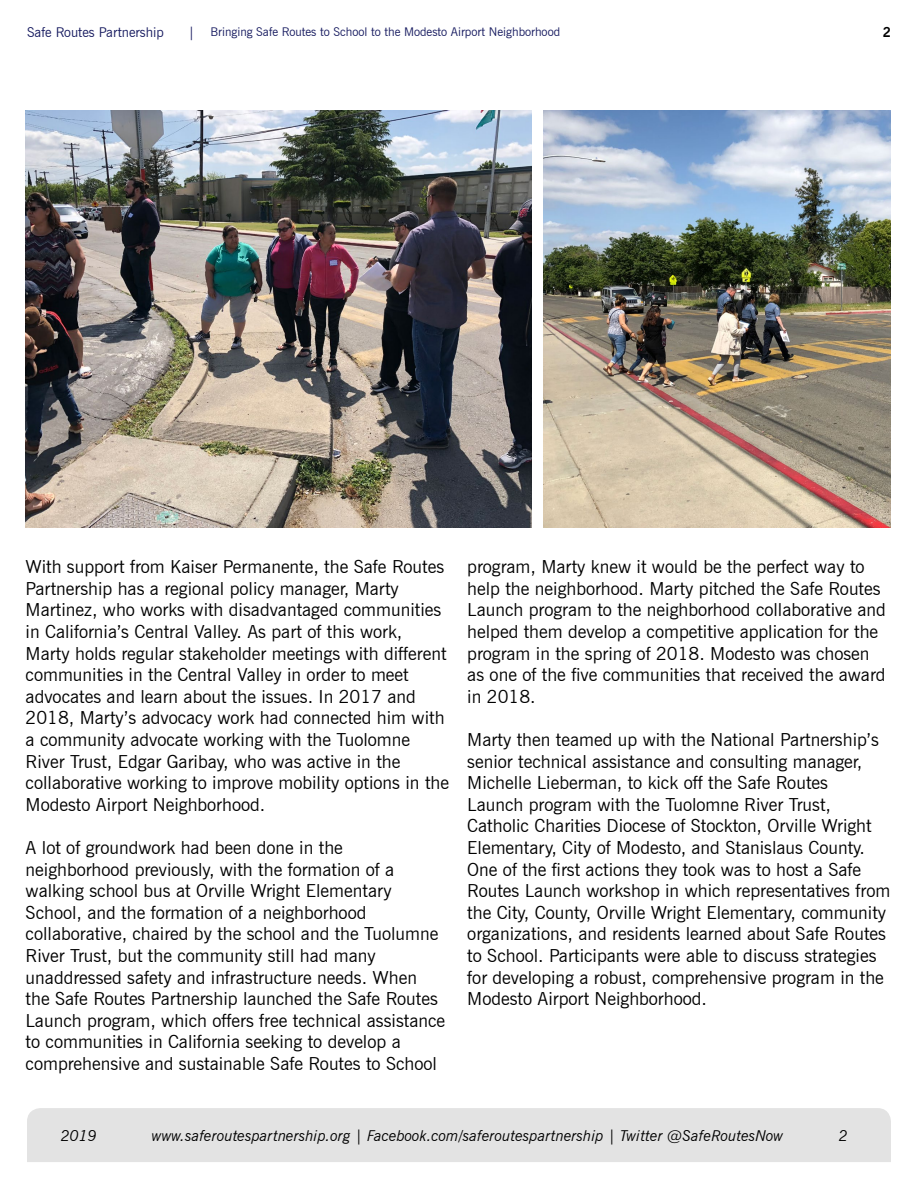
<style>
.page{position:relative;width:918px;height:1188px;background:#fff}
.page>*{position:absolute;margin:0;border:0;box-sizing:border-box;transform-origin:0 0}
.t1{font:18px/21.6px "News Gothic BT";color:#000}
.t2{font:italic 15px "News Gothic BT";color:#000}
.t3{font:13.5px "News Gothic BT";color:#171b60}
.t4{font:700 13.5px "News Gothic BT";color:#000}
.t5{font:12px "News Gothic BT";color:#171b60}
.s1{font-size:13.5px}
</style>
<div class="page">
<div style="left:27px;top:1108px;width:864px;height:54px;background:#e3e3e3"></div>
<img style="left:26px;top:110px;width:506px;height:417px">
<img style="left:543px;top:110px;width:348px;height:417px">
<p class="t3" style="left:27px;top:24px;width:138px">Safe Routes Partnership</p>
<p class="t5" style="left:188px;top:25px;width:373px"><span class="s1">|</span> Bringing Safe Routes to School to the Modesto Airport Neighborhood</p>
<p class="t4" style="left:883px;top:24px;width:10px">2</p>
<p class="t1" style="left:26px;top:556px;width:425px">With support from Kaiser Permanente, the Safe Routes Partnership has a regional policy manager, Marty Martinez, who works with disadvantaged communities in California’s Central Valley. As part of this work, Marty holds regular stakeholder meetings with different communities in the Central Valley in order to meet advocates and learn about the issues. In 2017 and 2018, Marty’s advocacy work had connected him with a community advocate working with the Tuolomne River Trust, Edgar Garibay, who was active in the collaborative working to improve mobility options in the Modesto Airport Neighborhood.</p>
<p class="t1" style="left:26px;top:837px;width:421px">A lot of groundwork had been done in the neighborhood previously, with the formation of a walking school bus at Orville Wright Elementary School, and the formation of a neighborhood collaborative, chaired by the school and the Tuolumne River Trust, but the community still had many unaddressed safety and infrastructure needs. When the Safe Routes Partnership launched the Safe Routes Launch program, which offers free technical assistance to communities in California seeking to develop a comprehensive and sustainable Safe Routes to School</p>
<p class="t1" style="left:467px;top:556px;width:420px">program, Marty knew it would be the perfect way to help the neighborhood. Marty pitched the Safe Routes Launch program to the neighborhood collaborative and helped them develop a competitive application for the program in the spring of 2018. Modesto was chosen as one of the five communities that received the award in 2018.</p>
<p class="t1" style="left:467px;top:729px;width:425px">Marty then teamed up with the National Partnership’s senior technical assistance and consulting manager, Michelle Lieberman, to kick off the Safe Routes<br>Launch program with the Tuolomne River Trust, Catholic Charities Diocese of Stockton, Orville Wright Elementary, City of Modesto, and Stanislaus County.<br>One of the first actions they took was to host a Safe Routes Launch workshop in which representatives from the City, County, Orville Wright Elementary, community organizations, and residents learned about Safe Routes to School. Participants were able to discuss strategies for developing a robust, comprehensive program in the Modesto Airport Neighborhood.</p>
<p class="t2" style="left:61px;top:1127px;width:38px">2019</p>
<p class="t2" style="left:152px;top:1126px;width:633px">www.saferoutespartnership.org | Facebook.com/saferoutespartnership | Twitter @SafeRoutesNow</p>
<p class="t2" style="left:839px;top:1126px;width:11px">2</p>
</div>
